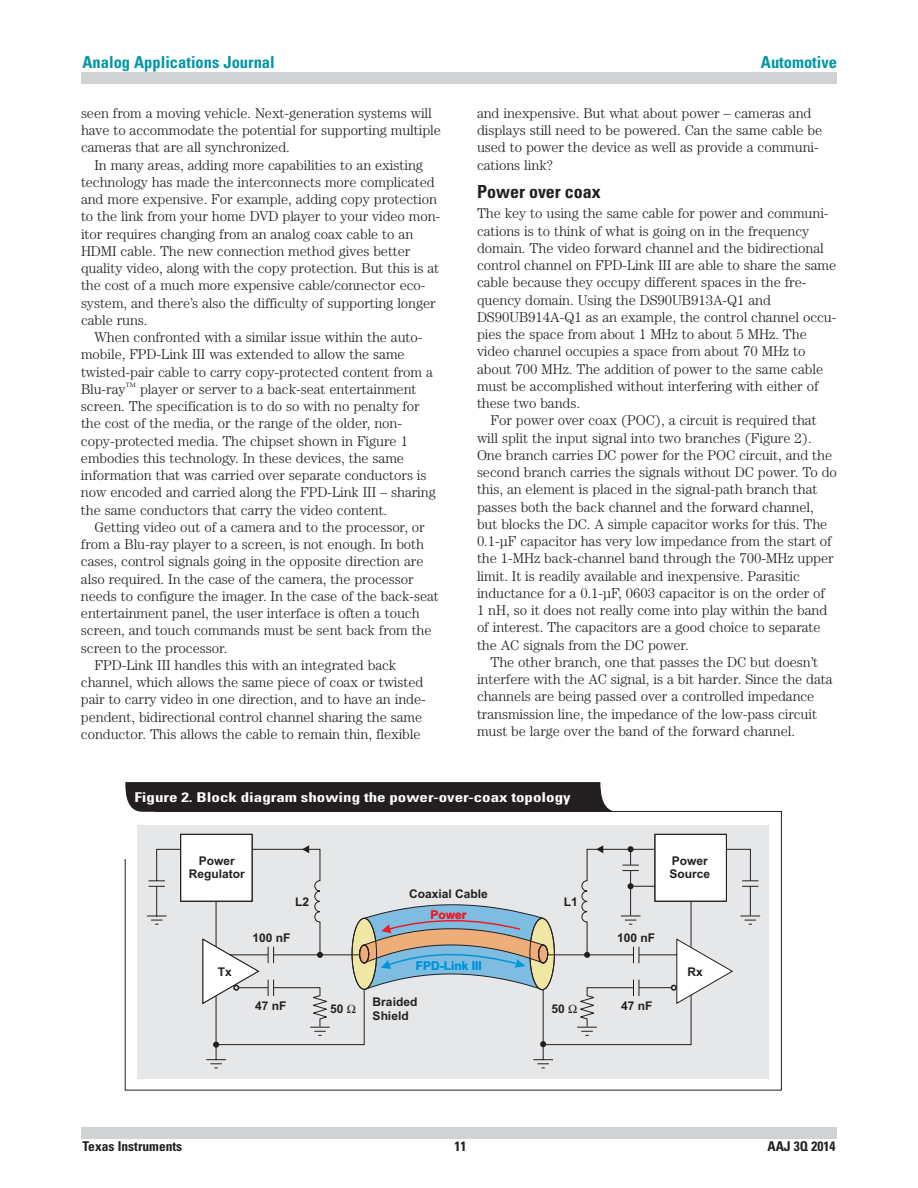
<style>
.page{position:relative;width:918px;height:1188px;background:#fff}
.page>*{position:absolute;margin:0;border:0;box-sizing:border-box;transform-origin:0 0}
.t1{font:700 condensed 18px "Univers";color:#231f20}
.t2{font:700 condensed 16.5px "Univers";color:#0097a4}
.t3{font:300 14.25px/17.2px "Century";letter-spacing:-.005em;color:#231f20}
.t4{font:700 condensed 13.5px "Univers";color:#fff;scale:1.26 1}
.t5{font:700 condensed 13.5px "Univers";color:#231f20}
.t6{font:700 12px/13.4px "Arial";color:#231f20}
.t7{font:700 12px "Arial";color:#0095d9}
.t8{font:700 12px "Arial";color:#ee1d23}
</style>
<div class="page">
<div style="left:81px;top:1127px;width:756px;height:11px;background:#d1d2d4"></div>
<div style="left:81px;top:73px;width:756px;height:11px;background:#d1d2d4"></div>
<svg style="left:125px;top:782px;width:493px;height:30px;background:#2b2728"></svg>
<div style="left:137px;top:825px;width:632px;height:254px;background:#e6e7e9"></div>
<svg style="left:148px;top:833px;width:611px;height:83px"></svg>
<svg style="left:733px;top:848px;width:18px;height:68px"></svg>
<svg style="left:147px;top:916px;width:20px;height:9px"></svg>
<hr style="left:156px;top:886px;width:1px;height:31px;background:#231f20">
<svg style="left:740px;top:886px;width:20px;height:39px"></svg>
<svg style="left:202px;top:845px;width:531px;height:223px"></svg>
<p class="t2" style="left:83px;top:52px;width:194px">Analog Applications Journal</p>
<p class="t2" style="left:761px;top:52px;width:78px">Automotive</p>
<p class="t3" style="left:81px;top:104px;width:362px">seen from a moving vehicle. Next-generation systems will have to accommodate the potential for supporting multiple cameras that are all synchronized.</p>
<p class="t3" style="left:81px;top:156px;width:361px;text-indent:13px">In many areas, adding more capabilities to an existing technology has made the interconnects more complicated and more expensive. For example, adding copy protection to the link from your home DVD player to your video mon&shy;itor requires changing from an analog coax cable to an HDMI cable. The new connection method gives better quality video, along with the copy protection. But this is at the cost of a much more expensive cable/connector eco&shy;system, and there’s also the difficulty of supporting longer cable runs.</p>
<p class="t3" style="left:81px;top:328px;width:356px;text-indent:14px">When confronted with a similar issue within the auto&shy;mobile, FPD-Link III was extended to allow the same twisted-pair cable to carry copy-protected content from a Blu-ray<sup>™</sup> player or server to a back-seat entertainment screen. The specification is to do so with no penalty for the cost of the media, or the range of the older, non--- copy-protected media. The chipset shown in Figure 1 embodies this technology. In these devices, the same information that was carried over separate conductors is now encoded and carried along the FPD-Link III – sharing the same conductors that carry the video content.</p>
<p class="t3" style="left:94px;top:518px;width:332px">Getting video out of a camera and to the processor, or</p>
<p class="t3" style="left:81px;top:535px;width:345px">from a Blu-ray player to a screen, is not enough. In both</p>
<p class="t3" style="left:81px;top:553px;width:344px">cases, control signals going in the opposite direction are</p>
<p class="t3" style="left:81px;top:570px;width:334px">also required. In the case of the camera, the processor</p>
<p class="t3" style="left:81px;top:587px;width:359px">needs to configure the imager. In the case of the back-seat</p>
<p class="t3" style="left:81px;top:604px;width:340px">entertainment panel, the user interface is often a touch</p>
<p class="t3" style="left:81px;top:622px;width:352px">screen, and touch commands must be sent back from the</p>
<p class="t3" style="left:81px;top:639px;width:148px">screen to the processor.</p>
<p class="t3" style="left:94px;top:656px;width:303px">FPD-Link III handles this with an integrated back</p>
<p class="t3" style="left:81px;top:673px;width:344px">channel, which allows the same piece of coax or twisted</p>
<p class="t3" style="left:81px;top:691px;width:346px">pair to carry video in one direction, and to have an inde-</p>
<p class="t3" style="left:81px;top:708px;width:343px">pendent, bidirectional control channel sharing the same</p>
<p class="t3" style="left:81px;top:725px;width:341px">conductor. This allows the cable to remain thin, flexible</p>
<p class="t3" style="left:477px;top:104px;width:347px">and inexpensive. But what about power – cameras and displays still need to be powered. Can the same cable be used to power the device as well as provide a communi&shy;cations link?</p>
<p class="t1" style="left:477px;top:181px;width:125px">Power over coax</p>
<p class="t3" style="left:477px;top:205px;width:361px">The key to using the same cable for power and communi&shy;cations is to think of what is going on in the frequency domain. The video forward channel and the bidirectional control channel on FPD-Link III are able to share the same cable because they occupy different spaces in the fre&shy;quency domain. Using the DS90UB913A-Q1 and DS90UB914A-Q1 as an example, the control channel occu&shy;pies the space from about 1 MHz to about 5 MHz. The video channel occupies a space from about 70 MHz to about 700 MHz. The addition of power to the same cable must be accomplished without interfering with either of these two bands.</p>
<p class="t3" style="left:477px;top:412px;width:361px;text-indent:13px">For power over coax (POC), a circuit is required that will split the input signal into two branches (Figure 2).<br>One branch carries DC power for the POC circuit, and the second branch carries the signals without DC power. To do this, an element is placed in the signal-path branch that passes both the back channel and the forward channel, but blocks the DC. A simple capacitor works for this. The 0.1-µF capacitor has very low impedance from the start of the 1-MHz back-channel band through the 700-MHz upper limit. It is readily available and inexpensive. Parasitic inductance for a 0.1-µF, 0603 capacitor is on the order of<br>1 nH, so it does not really come into play within the band of interest. The capacitors are a good choice to separate the AC signals from the DC power.</p>
<p class="t3" style="left:477px;top:653px;width:357px;text-indent:13px">The other branch, one that passes the DC but doesn’t interfere with the AC signal, is a bit harder. Since the data channels are being passed over a controlled impedance transmission line, the impedance of the low-pass circuit must be large over the band of the forward channel.</p>
<p class="t4" style="left:134px;top:789px;width:348px">Figure 2. Block diagram showing the power-over-coax topology</p>
<p class="t6" style="left:189px;top:855px;width:58px;text-align:center">Power<br>Regulator</p>
<p class="t6" style="left:670px;top:855px;width:42px">Power<br>Source</p>
<p class="t6" style="left:409px;top:889px;width:80px">Coaxial Cable</p>
<p class="t6" style="left:295px;top:896px;width:16px">L2</p>
<p class="t6" style="left:564px;top:896px;width:16px">L1</p>
<p class="t8" style="left:430px;top:910px;width:38px">Power</p>
<p class="t6" style="left:253px;top:932px;width:40px">100 nF</p>
<p class="t6" style="left:617px;top:932px;width:40px">100 nF</p>
<p class="t7" style="left:416px;top:961px;width:68px">FPD-Link III</p>
<p class="t6" style="left:218px;top:967px;width:16px">Tx</p>
<p class="t6" style="left:688px;top:967px;width:17px">Rx</p>
<p class="t6" style="left:373px;top:997px;width:46px">Braided<br>Shield</p>
<p class="t6" style="left:255px;top:1000px;width:33px">47 nF</p>
<p class="t6" style="left:621px;top:1000px;width:33px">47 nF</p>
<p class="t6" style="left:330px;top:1003px;width:15px">50</p>
<p class="t6" style="left:551px;top:1003px;width:15px">50</p>
<p class="t5" style="left:82px;top:1138px;width:101px">Texas Instruments</p>
<p class="t5" style="left:455px;top:1138px;width:13px">11</p>
<p class="t5" style="left:767px;top:1138px;width:70px">AAJ 3Q 2014</p>
</div>
